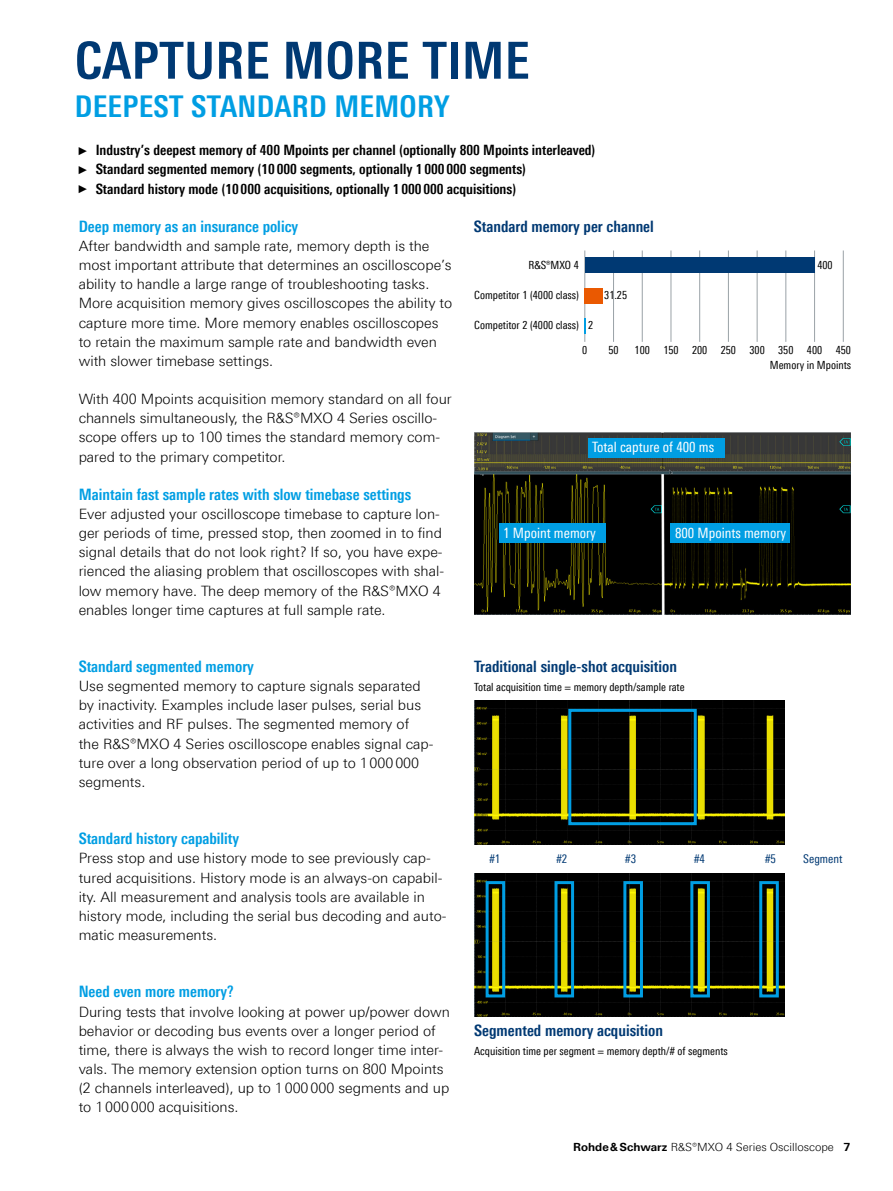
<style>
.page{position:relative;width:893px;height:1191px;background:#fff}
.page>*{position:absolute;margin:0;border:0;box-sizing:border-box;transform-origin:0 0}
.Seiten_Headline_34Pt_blau_IVZ{font:700 51px "Linotype Univers 620 Cn";letter-spacing:.01em;color:#003973}
.Seiten_Headline_20Pt_cyan{font:700 30px "Linotype Univers 620 Cn";letter-spacing:.01em;color:#009ee3}
.Absatzfett_cyan{font:700 15.75px "Linotype Univers 620 Cn";color:#009ee3}
.Grafik_Tabelle_Überschrift{font:700 15.75px "Linotype Univers 620 Cn";color:#003973}
.Haupttext_ohne_Abstand{font:300 14.25px/19.2px "Linotype Univers 330";color:#000}
.t1{font:700 14.25px "Linotype Univers 620 Cn";color:#000}
.Haupttext{font:300 14.25px/19.2px "Linotype Univers 330";color:#000}
.Grafiktext_9_5_pt_weiss{font:14.25px "Linotype Univers 420 Cn";color:#fff}
.Grafiktext_9_5_pt_ohne_Raster_weiß{font:14.25px "Linotype Univers 420 Cn";color:#fff}
.Bildunterschrift{font:12px "Linotype Univers 420 Cn";color:#003973}
.Grafiktext{font:11.25px "Linotype Univers 420 Cn";color:#000}
.Grafiktext_ohne_Raster{font:11.25px "Linotype Univers 420 Cn";color:#000}
.t2{font:300 11.25px "Linotype Univers 330";color:#000}
.s1{font-family:"Arial Narrow";font-weight:400;font-size:11.4px}
.s2{font-family:"Linotype Univers 630";font-weight:700}
</style>
<div class="page">
<img style="left:474px;top:432px;width:376px;height:182px">
<hr style="left:613px;top:250px;width:1px;height:92px;background:#9aa2a7">
<hr style="left:642px;top:250px;width:1px;height:92px;background:#9aa2a7">
<hr style="left:585px;top:250px;width:1px;height:92px;background:#9aa2a7">
<hr style="left:699px;top:250px;width:1px;height:92px;background:#9aa2a7">
<hr style="left:728px;top:250px;width:1px;height:92px;background:#9aa2a7">
<hr style="left:671px;top:250px;width:1px;height:92px;background:#9aa2a7">
<hr style="left:786px;top:250px;width:1px;height:92px;background:#9aa2a7">
<hr style="left:814px;top:250px;width:1px;height:92px;background:#9aa2a7">
<hr style="left:757px;top:250px;width:1px;height:92px;background:#9aa2a7">
<hr style="left:843px;top:250px;width:1px;height:92px;background:#9aa2a7">
<div style="left:584px;top:288px;width:19px;height:15px;background:#ea5901"></div>
<svg style="left:585px;top:318px;width:1px;height:15px"></svg>
<div style="left:585px;top:258px;width:229px;height:15px;background:#003973"></div>
<div style="left:588px;top:438px;width:136px;height:19px;background:#009ee3"></div>
<div style="left:499px;top:524px;width:106px;height:19px;background:#009ee3"></div>
<div style="left:671px;top:524px;width:119px;height:19px;background:#009ee3"></div>
<img style="left:474px;top:701px;width:310px;height:143px">
<div style="left:568px;top:709px;width:129px;height:116px;border:3px solid #009ee3"></div>
<img style="left:474px;top:873px;width:310px;height:143px">
<div style="left:623px;top:881px;width:20px;height:116px;border:3px solid #009ee3"></div>
<div style="left:486px;top:881px;width:19px;height:116px;border:3px solid #009ee3"></div>
<div style="left:690px;top:881px;width:20px;height:116px;border:3px solid #009ee3"></div>
<div style="left:554px;top:881px;width:20px;height:116px;border:3px solid #009ee3"></div>
<div style="left:759px;top:881px;width:20px;height:116px;border:3px solid #009ee3"></div>
<p class="Seiten_Headline_34Pt_blau_IVZ" style="left:75px;top:30px;width:456px">CAPTURE MORE TIME</p>
<p class="Seiten_Headline_20Pt_cyan" style="left:75px;top:88px;width:376px">DEEPEST STANDARD MEMORY</p>
<p class="t1" style="left:79px;top:142px;width:518px"><span class="s1">►</span> Industry’s deepest memory of 400 Mpoints per channel (optionally 800 Mpoints interleaved)</p>
<p class="t1" style="left:79px;top:161px;width:449px"><span class="s1">►</span> Standard segmented memory (10 000 segments, optionally 1 000 000 segments)</p>
<p class="t1" style="left:79px;top:180px;width:439px"><span class="s1">►</span> Standard history mode (10 000 acquisitions, optionally 1 000 000 acquisitions)</p>
<p class="Absatzfett_cyan" style="left:79px;top:217px;width:221px">Deep memory as an insurance policy</p>
<p class="Haupttext_ohne_Abstand" style="left:79px;top:236px;width:375px">After bandwidth and sample rate, memory depth is the most important attribute that determines an oscilloscope’s ability to handle a large range of troubleshooting tasks.<br>More acquisition memory gives oscilloscopes the ability to capture more time. More memory enables oscilloscopes to retain the maximum sample rate and bandwidth even with slower timebase settings.</p>
<p class="Haupttext" style="left:79px;top:389px;width:375px">With 400 Mpoints acquisition memory standard on all four channels simultaneously, the R&amp;S®MXO 4 Series oscillo&shy;scope offers up to 100 times the standard memory com&shy;pared to the primary competitor.</p>
<p class="Absatzfett_cyan" style="left:79px;top:485px;width:334px">Maintain fast sample rates with slow timebase settings</p>
<p class="Haupttext_ohne_Abstand" style="left:79px;top:504px;width:367px">Ever adjusted your oscilloscope timebase to capture lon&shy;ger periods of time, pressed stop, then zoomed in to find signal details that do not look right? If so, you have expe&shy;rienced the aliasing problem that oscilloscopes with shal&shy;low memory have. The deep memory of the R&amp;S®MXO 4 enables longer time captures at full sample rate.</p>
<p class="Absatzfett_cyan" style="left:79px;top:657px;width:177px">Standard segmented memory</p>
<p class="Haupttext_ohne_Abstand" style="left:79px;top:676px;width:356px">Use segmented memory to capture signals separated by inactivity. Examples include laser pulses, serial bus activities and RF pulses. The segmented memory of<br>the R&amp;S®MXO 4 Series oscilloscope enables signal cap&shy;ture over a long observation period of up to 1000000 segments.</p>
<p class="Absatzfett_cyan" style="left:79px;top:829px;width:162px">Standard history capability</p>
<p class="Haupttext_ohne_Abstand" style="left:79px;top:848px;width:369px">Press stop and use history mode to see previously cap&shy;tured acquisitions. History mode is an always-on capabil&shy;ity. All measurement and analysis tools are available in history mode, including the serial bus decoding and auto&shy;matic measurements.</p>
<p class="Absatzfett_cyan" style="left:79px;top:982px;width:157px">Need even more memory?</p>
<p class="Haupttext_ohne_Abstand" style="left:79px;top:1001px;width:373px">During tests that involve looking at power up/power down behavior or decoding bus events over a longer period of time, there is always the wish to record longer time inter&shy;vals. The memory extension option turns on 800 Mpoints (2 channels interleaved), up to 1000000 segments and up to 1000000 acquisitions.</p>
<p class="Grafik_Tabelle_Überschrift" style="left:474px;top:217px;width:181px">Standard memory per channel</p>
<p class="Grafiktext_ohne_Raster" style="left:529px;top:259px;width:52px">R&amp;S®MXO 4</p>
<p class="Grafiktext_ohne_Raster" style="left:474px;top:289px;width:106px">Competitor 1 (4000 class)</p>
<p class="Grafiktext_ohne_Raster" style="left:474px;top:319px;width:106px">Competitor 2 (4000 class)</p>
<p class="Grafiktext" style="left:588px;top:319px;width:7px">2</p>
<p class="Grafiktext_ohne_Raster" style="left:604px;top:289px;width:24px">31.25</p>
<p class="Grafiktext" style="left:817px;top:259px;width:17px">400</p>
<p class="Grafiktext" style="left:582px;top:343px;width:7px">0</p>
<p class="Grafiktext" style="left:608px;top:343px;width:12px">50</p>
<p class="Grafiktext" style="left:635px;top:343px;width:218px">100 150 200 250 300 350 400 450</p>
<p class="Grafiktext_9_5_pt_ohne_Raster_weiß" style="left:592px;top:438px;width:124px">Total capture of 400 ms</p>
<p class="Grafiktext_ohne_Raster" style="left:770px;top:358px;width:83px">Memory in Mpoints</p>
<p class="Grafiktext_9_5_pt_weiss" style="left:503px;top:525px;width:94px">1 Mpoint memory</p>
<p class="Grafiktext_9_5_pt_weiss" style="left:675px;top:525px;width:113px">800 Mpoints memory</p>
<p class="Grafik_Tabelle_Überschrift" style="left:474px;top:657px;width:204px">Traditional single-shot acquisition</p>
<p class="Grafiktext" style="left:474px;top:680px;width:212px">Total acquisition time = memory depth/sample rate</p>
<p class="Bildunterschrift" style="left:489px;top:852px;width:12px">#1</p>
<p class="Bildunterschrift" style="left:556px;top:852px;width:12px">#2</p>
<p class="Bildunterschrift" style="left:625px;top:852px;width:12px">#3</p>
<p class="Bildunterschrift" style="left:694px;top:852px;width:12px">#4</p>
<p class="Bildunterschrift" style="left:765px;top:852px;width:12px">#5</p>
<p class="Bildunterschrift" style="left:803px;top:852px;width:41px">Segment</p>
<p class="Grafik_Tabelle_Überschrift" style="left:474px;top:1020px;width:190px">Segmented memory acquisition</p>
<p class="Grafiktext" style="left:474px;top:1044px;width:255px">Acquisition time per segment = memory depth/# of segments</p>
<p class="t2" style="left:573px;top:1140px;width:279px"><span class="s2">Rohde&amp;Schwarz</span> R&amp;S®MXO 4 Series Oscilloscope <span class="s2">7</span></p>
</div>
